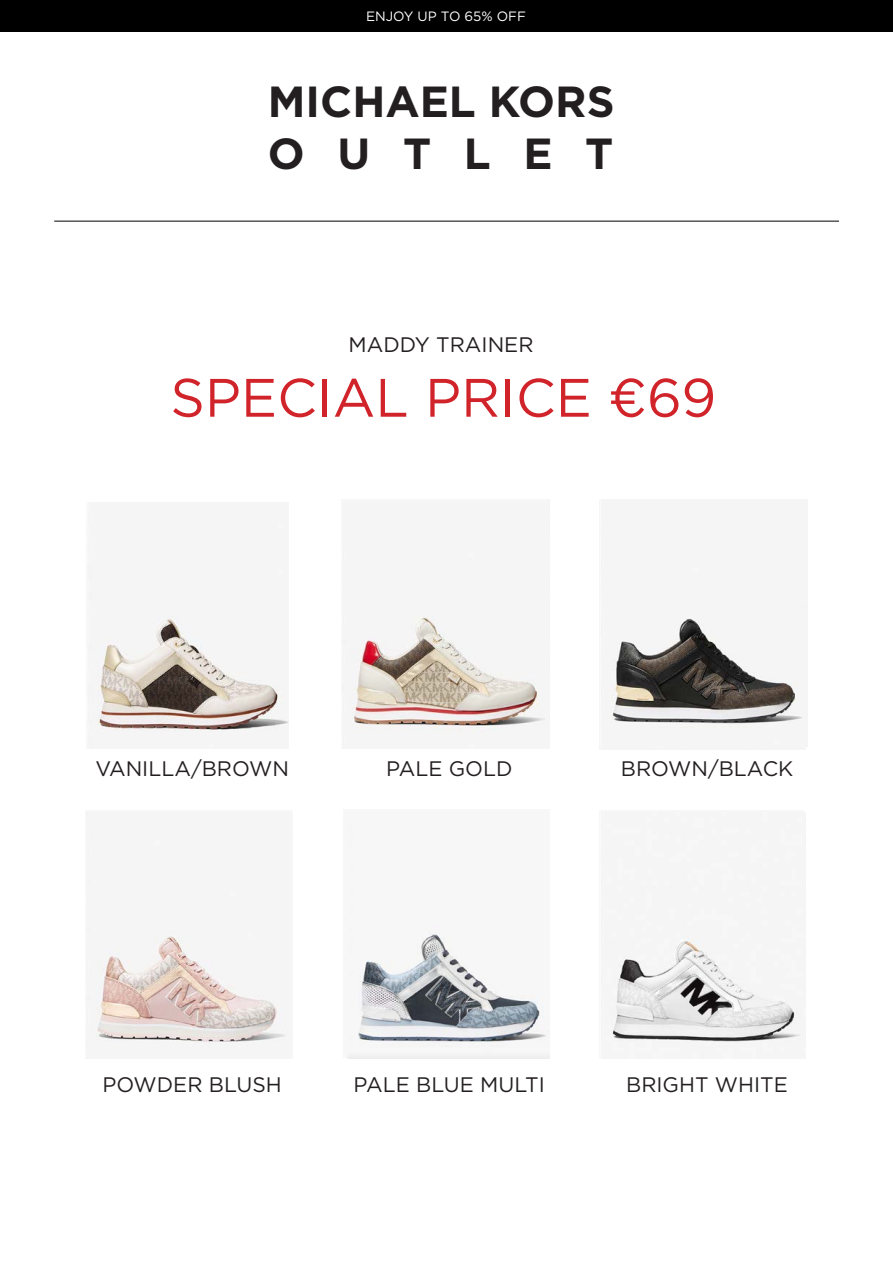
<style>
.page{position:relative;width:893px;height:1263px;background:#fff}
.page>*{position:absolute;margin:0;border:0;box-sizing:border-box;transform-origin:0 0}
.t1{font:54px "Gotham";color:#d1232a}
.t2{font:700 43.5px "Gotham";color:#231f20}
.t3{font:21px "Gotham";color:#231f20}
.t4{font:13.5px "Gotham";color:#fff}
</style>
<div class="page">
<div style="left:0;top:0;width:893px;height:32px;background:#000"></div>
<hr style="left:54px;top:221px;width:785px;height:1px;background:#000">
<img style="left:88px;top:511px;width:201px;height:237px">
<img style="left:86px;top:813px;width:203px;height:245px">
<img style="left:601px;top:813px;width:202px;height:245px">
<img style="left:347px;top:931px;width:202px;height:127px">
<img style="left:601px;top:500px;width:206px;height:247px">
<img style="left:342px;top:503px;width:208px;height:245px">
<p class="t4" style="left:366px;top:8px;width:161px">ENJOY UP TO 65% OFF</p>
<p class="t2" style="left:268px;top:72px;width:348px">MICHAEL KORS</p>
<p class="t2" style="left:268px;top:125px;width:347px">OUTLET</p>
<p class="t3" style="left:349px;top:331px;width:186px">MADDY TRAINER</p>
<p class="t1" style="left:170px;top:363px;width:547px">SPECIAL PRICE €69</p>
<p class="t3" style="left:95px;top:755px;width:195px">VANILLA/BROWN</p>
<p class="t3" style="left:386px;top:755px;width:128px">PALE GOLD</p>
<p class="t3" style="left:621px;top:755px;width:174px">BROWN/BLACK</p>
<p class="t3" style="left:102px;top:1071px;width:181px">POWDER BLUSH</p>
<p class="t3" style="left:354px;top:1071px;width:193px">PALE BLUE MULTI</p>
<p class="t3" style="left:626px;top:1071px;width:163px">BRIGHT WHITE</p>
</div>
